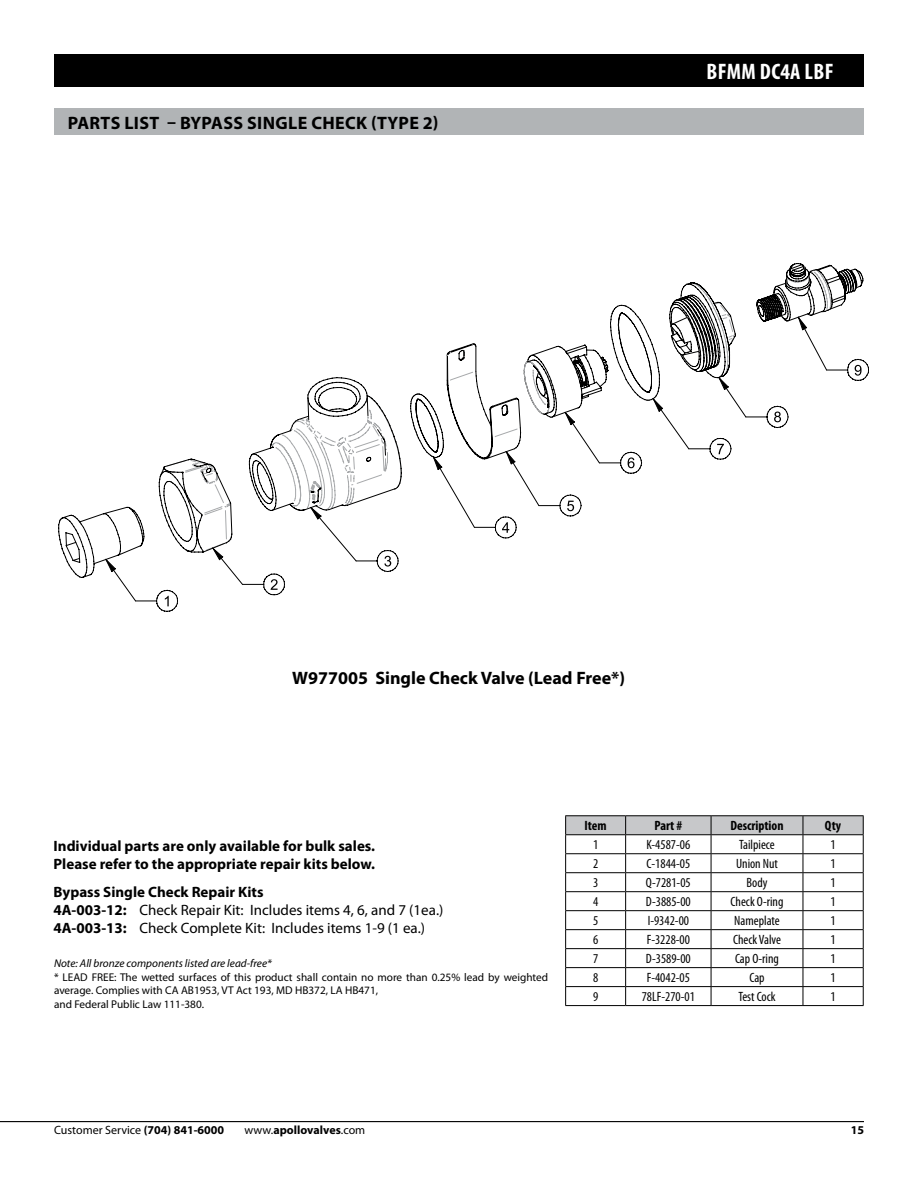
<style>
.page{position:relative;width:918px;height:1188px;background:#fff}
.page>*{position:absolute;margin:0;border:0;box-sizing:border-box;transform-origin:0 0}
.t1{font:700 condensed 22.5px "Myriad Pro";letter-spacing:.02em;color:#fff}
.t2{font:700 18px "Myriad Pro";color:#000}
.t3{font:15px/18px "Myriad Pro";color:#000}
.t4{font:700 15px/18px "Myriad Pro";color:#000}
.t5{font:condensed 13.5px "Myriad Pro";color:#000}
.t6{font:700 condensed 13.5px "Myriad Pro";color:#000}
.t7{font:12px "Myriad Pro";color:#000}
.t8{font:700 12px "Myriad Pro";color:#000}
.t9{font:11.25px/13.5px "Myriad Pro";color:#000}
.t10{font:italic 11.25px "Myriad Pro";color:#000}
.s1{font-weight:700}
.s2{font-weight:400}
</style>
<div class="page">
<hr style="left:0;top:1121px;width:864px;height:1px;background:#000">
<div style="left:54px;top:54px;width:810px;height:32px;background:#000"></div>
<hr style="left:565px;top:815px;width:61px;height:1px;background:#000">
<hr style="left:626px;top:815px;width:85px;height:1px;background:#000">
<hr style="left:711px;top:815px;width:92px;height:1px;background:#000">
<hr style="left:803px;top:815px;width:61px;height:1px;background:#000">
<svg style="left:565px;top:816px;width:299px;height:189px"></svg>
<hr style="left:565px;top:1005px;width:61px;height:1px;background:#000">
<hr style="left:626px;top:1005px;width:85px;height:1px;background:#000">
<hr style="left:711px;top:1005px;width:92px;height:1px;background:#000">
<hr style="left:803px;top:1005px;width:61px;height:1px;background:#000">
<svg style="left:58px;top:512px;width:451px;height:66px"></svg>
<svg style="left:105px;top:377px;width:297px;height:234px"></svg>
<svg style="left:410px;top:263px;width:459px;height:275px"></svg>
<div style="left:54px;top:108px;width:810px;height:27px;background:#b1b4b6"></div>
<h2 class="t2" style="left:68px;top:111px;width:12px">parts</h2>
<h2 class="t2" style="left:124px;top:111px;width:10px">list</h2>
<h2 class="t2" style="left:167px;top:111px;width:25px">– bypass</h2>
<h2 class="t2" style="left:247px;top:111px;width:11px">single</h2>
<h2 class="t2" style="left:311px;top:111px;width:13px">check</h2>
<h2 class="t2" style="left:371px;top:111px;width:18px">(type</h2>
<h2 class="t2" style="left:423px;top:111px;width:17px">2)</h2>
<h1 class="t1" style="left:707px;top:57px;width:129px">bfmm dc4a lbf</h1>
<h2 class="t2" style="left:292px;top:666px;width:334px">W977005 Single Check Valve (Lead Free*)</h2>
<p class="t4" style="left:54px;top:836px;width:323px">Individual parts are only available for bulk sales.<br>Please refer to the appropriate repair kits below.</p>
<p class="t3" style="left:54px;top:883px;width:391px"><span class="s1">Bypass Single Check Repair Kits<br>4A-003-12:</span> Check Repair Kit: Includes items 4, 6, and 7 (1ea.)<br><span class="s1">4A-003-13:</span> Check Complete Kit: Includes items 1-9 (1 ea.)</p>
<p class="t10" style="left:54px;top:957px;width:219px">Note: All bronze components listed are lead-free*</p>
<p class="t9" style="left:54px;top:970px;width:496px">* LEAD FREE: The wetted surfaces of this product shall contain no more than 0.25% lead by weighted average. Complies with CA AB1953, VT Act 193, MD HB372, LA HB471,<br>and Federal Public Law 111-380.</p>
<p class="t6" style="left:584px;top:817px;width:24px">Item</p>
<p class="t6" style="left:654px;top:817px;width:29px">Part #</p>
<p class="t6" style="left:730px;top:817px;width:55px">Description</p>
<p class="t6" style="left:825px;top:817px;width:18px">Qty</p>
<p class="t5" style="left:593px;top:837px;width:7px">1</p>
<p class="t5" style="left:646px;top:837px;width:45px">K-4587-06</p>
<p class="t5" style="left:739px;top:837px;width:37px">Tailpiece</p>
<p class="t5" style="left:831px;top:837px;width:7px">1</p>
<p class="t5" style="left:593px;top:856px;width:7px">2</p>
<p class="t5" style="left:646px;top:856px;width:45px">C-1844-05</p>
<p class="t5" style="left:736px;top:856px;width:43px">Union Nut</p>
<p class="t5" style="left:831px;top:856px;width:7px">1</p>
<p class="t5" style="left:593px;top:875px;width:7px">3</p>
<p class="t5" style="left:646px;top:875px;width:46px">Q-7281-05</p>
<p class="t5" style="left:747px;top:875px;width:22px">Body</p>
<p class="t5" style="left:831px;top:875px;width:7px">1</p>
<p class="t5" style="left:593px;top:894px;width:7px">4</p>
<p class="t5" style="left:646px;top:894px;width:46px">D-3885-00</p>
<p class="t5" style="left:731px;top:894px;width:54px">Check O-ring</p>
<p class="t5" style="left:831px;top:894px;width:7px">1</p>
<p class="t5" style="left:593px;top:913px;width:7px">5</p>
<p class="t5" style="left:648px;top:913px;width:43px">I-9342-00</p>
<p class="t5" style="left:734px;top:913px;width:47px">Nameplate</p>
<p class="t5" style="left:831px;top:913px;width:7px">1</p>
<p class="t5" style="left:593px;top:932px;width:7px">6</p>
<p class="t5" style="left:647px;top:932px;width:45px">F-3228-00</p>
<p class="t5" style="left:733px;top:932px;width:49px">Check Valve</p>
<p class="t5" style="left:831px;top:932px;width:7px">1</p>
<p class="t5" style="left:593px;top:951px;width:7px">7</p>
<p class="t5" style="left:646px;top:951px;width:46px">D-3589-00</p>
<p class="t5" style="left:735px;top:951px;width:45px">Cap O-ring</p>
<p class="t5" style="left:831px;top:951px;width:7px">1</p>
<p class="t5" style="left:593px;top:970px;width:7px">8</p>
<p class="t5" style="left:647px;top:970px;width:45px">F-4042-05</p>
<p class="t5" style="left:749px;top:970px;width:17px">Cap</p>
<p class="t5" style="left:831px;top:970px;width:7px">1</p>
<p class="t5" style="left:593px;top:989px;width:7px">9</p>
<p class="t5" style="left:642px;top:989px;width:55px">78LF-270-01</p>
<p class="t5" style="left:738px;top:989px;width:39px">Test Cock</p>
<p class="t5" style="left:831px;top:989px;width:7px">1</p>
<p class="t7" style="left:54px;top:1123px;width:172px">Customer Service <span class="s1">(704) 841-6000</span></p>
<p class="t8" style="left:245px;top:1122px;width:122px"><span class="s2">www.</span>apollovalves<span class="s2">.com</span></p>
<p class="t8" style="left:851px;top:1122px;width:15px">15</p>
</div>
